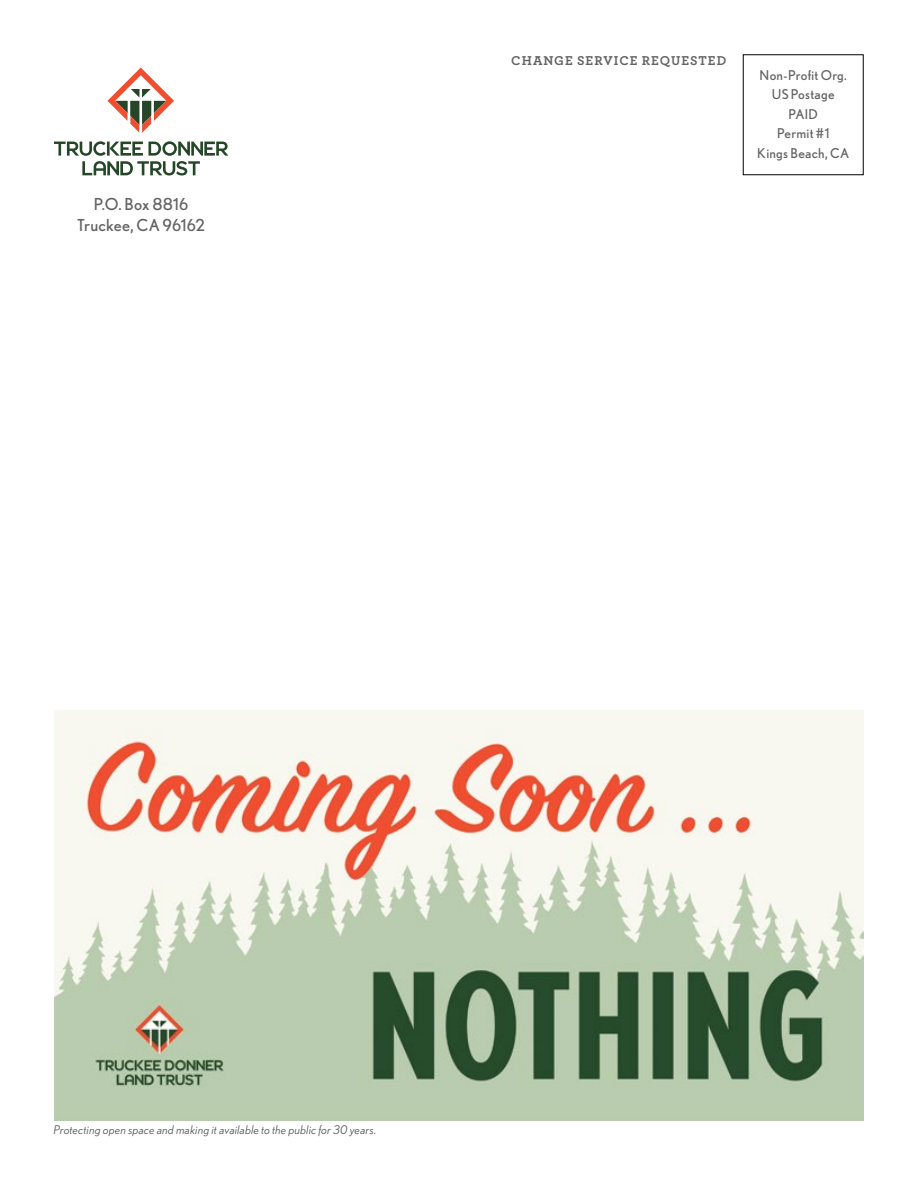
<style>
.page{position:relative;width:918px;height:1188px;background:#fff}
.page>*{position:absolute;margin:0;border:0;box-sizing:border-box;transform-origin:0 0}
.t1{font:16.5px/21px "Nobel";letter-spacing:.01em;color:#636466;text-align:center}
.t2{font:13.5px/19.5px "Nobel";letter-spacing:.02em;color:#636466;text-align:center}
.t3{font:700 13.5px "Archer";letter-spacing:.07em;color:#636466}
.t4{font:italic 12px "Nobel";letter-spacing:.02em;color:#58595b}
</style>
<div class="page">
<img style="left:54px;top:710px;width:810px;height:410px">
<svg style="left:54px;top:141px;width:174px;height:34px"></svg>
<svg style="left:107px;top:68px;width:67px;height:65px"></svg>
<h1 class="t1" style="left:77px;top:193px;width:130px">P.O. Box 8816<br>Truckee, CA 96162</h1>
<p class="t3" style="left:511px;top:50px;width:217px">CHANGE SERVICE REQUESTED</p>
<p class="t2" style="left:757px;top:65px;width:93px">Non-Profit Org.<br>US Postage<br>PAID<br>Permit #1<br>Kings Beach, CA</p>
<p class="t4" style="left:54px;top:1123px;width:324px">Protecting open space and making it available to the public for 30 years.</p>
</div>
